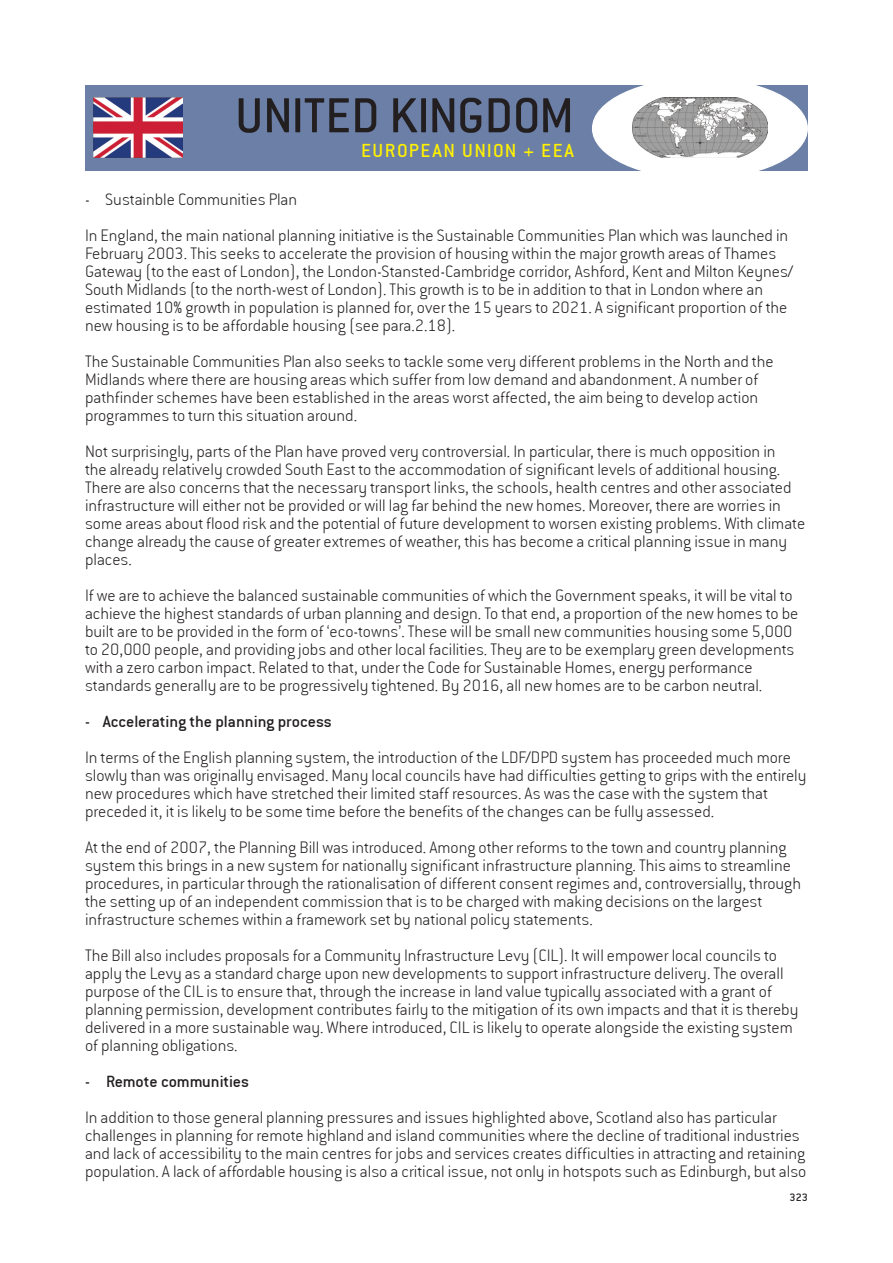
<style>
.page{position:relative;width:893px;height:1263px;background:#fff}
.page>*{position:absolute;margin:0;border:0;box-sizing:border-box;transform-origin:0 0}
.t1{font:54px "Conduit ITC";letter-spacing:-.01em;color:#231f20}
.t2{font:21px "Conduit ITC";letter-spacing:.075em;color:#fff101}
.t3{font:18px/18px "Conduit Ex Lt ITCTT";color:#231f20}
.t4{font:18px "Conduit ITC";color:#231f20}
.t5{font:12px "Conduit ITC";color:#231f20}
</style>
<div class="page">
<div style="left:85px;top:85px;width:723px;height:85px;background:#6b7fa7"></div>
<div style="left:593px;top:79px;width:214px;height:99px;background:#fff;border-radius:50%"></div>
<img style="left:633px;top:97px;width:134px;height:60px">
<img style="left:94px;top:98px;width:88px;height:59px">
<h1 class="t1" style="left:235px;top:85px;width:340px">UNITED KINGDOM</h1>
<p class="t2" style="left:361px;top:139px;width:214px">EUROPEAN UNION + EEA</p>
<p class="t3" style="left:85px;top:190px;width:214px">- Sustainble Communities Plan</p>
<p class="t3" style="left:85px;top:226px;width:710px">In England, the main national planning initiative is the Sustainable Communities Plan which was launched in February 2003. This seeks to accelerate the provision of housing within the major growth areas of Thames Gateway (to the east of London), the London-Stansted-Cambridge corridor, Ashford, Kent and Milton Keynes/ South Midlands (to the north-west of London). This growth is to be in addition to that in London where an estimated 10% growth in population is planned for, over the 15 years to 2021. A significant proportion of the new housing is to be affordable housing (see para.2.18).</p>
<p class="t3" style="left:85px;top:352px;width:690px">The Sustainable Communities Plan also seeks to tackle some very different problems in the North and the Midlands where there are housing areas which suffer from low demand and abandonment. A number of pathfinder schemes have been established in the areas worst affected, the aim being to develop action programmes to turn this situation around.</p>
<p class="t3" style="left:85px;top:442px;width:722px">Not surprisingly, parts of the Plan have proved very controversial. In particular, there is much opposition in<br>the already relatively crowded South East to the accommodation of significant levels of additional housing.<br>There are also concerns that the necessary transport links, the schools, health centres and other associated infrastructure will either not be provided or will lag far behind the new homes. Moreover, there are worries in some areas about flood risk and the potential of future development to worsen existing problems. With climate change already the cause of greater extremes of weather, this has become a critical planning issue in many places.</p>
<p class="t3" style="left:85px;top:586px;width:715px">If we are to achieve the balanced sustainable communities of which the Government speaks, it will be vital to achieve the highest standards of urban planning and design. To that end, a proportion of the new homes to be built are to be provided in the form of ‘eco-towns’. These will be small new communities housing some 5,000 to 20,000 people, and providing jobs and other local facilities. They are to be exemplary green developments with a zero carbon impact. Related to that, under the Code for Sustainable Homes, energy performance standards generally are to be progressively tightened. By 2016, all new homes are to be carbon neutral.</p>
<p class="t4" style="left:85px;top:711px;width:248px">- Accelerating the planning process</p>
<p class="t3" style="left:85px;top:748px;width:723px">In terms of the English planning system, the introduction of the LDF/DPD system has proceeded much more slowly than was originally envisaged. Many local councils have had difficulties getting to grips with the entirely new procedures which have stretched their limited staff resources. As was the case with the system that preceded it, it is likely to be some time before the benefits of the changes can be fully assessed.</p>
<p class="t3" style="left:85px;top:838px;width:717px">At the end of 2007, the Planning Bill was introduced. Among other reforms to the town and country planning system this brings in a new system for nationally significant infrastructure planning. This aims to streamline procedures, in particular through the rationalisation of different consent regimes and, controversially, through the setting up of an independent commission that is to be charged with making decisions on the largest infrastructure schemes within a framework set by national policy statements.</p>
<p class="t3" style="left:85px;top:946px;width:715px">The Bill also includes proposals for a Community Infrastructure Levy (CIL). It will empower local councils to apply the Levy as a standard charge upon new developments to support infrastructure delivery. The overall purpose of the CIL is to ensure that, through the increase in land value typically associated with a grant of planning permission, development contributes fairly to the mitigation of its own impacts and that it is thereby delivered in a more sustainable way. Where introduced, CIL is likely to operate alongside the existing system of planning obligations.</p>
<p class="t4" style="left:85px;top:1071px;width:165px">- Remote communities</p>
<p class="t3" style="left:85px;top:1108px;width:723px">In addition to those general planning pressures and issues highlighted above, Scotland also has particular challenges in planning for remote highland and island communities where the decline of traditional industries and lack of accessibility to the main centres for jobs and services creates difficulties in attracting and retaining population. A lack of affordable housing is also a critical issue, not only in hotspots such as Edinburgh, but also</p>
<p class="t5" style="left:790px;top:1190px;width:20px">323</p>
</div>
